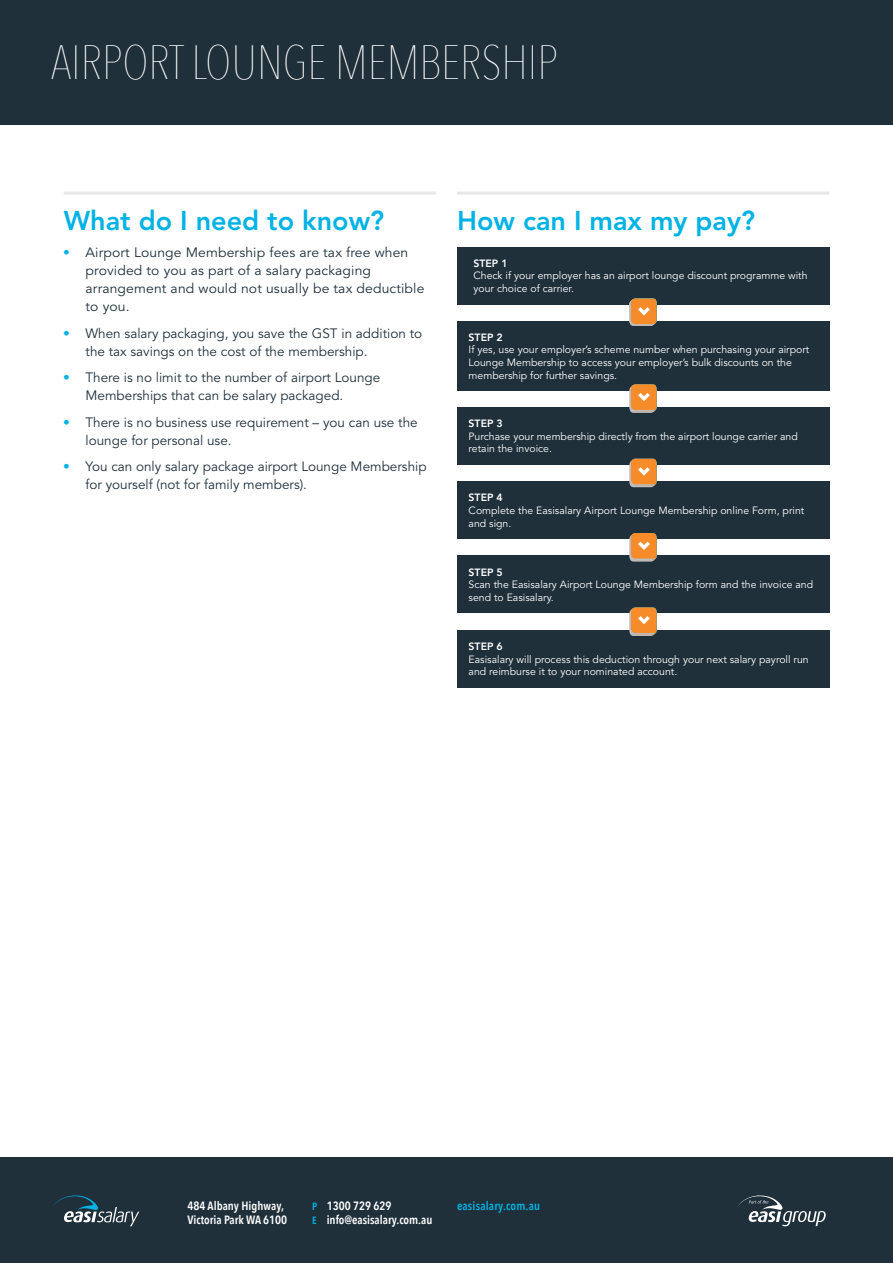
<style>
.page{position:relative;width:893px;height:1263px;background:#fff}
.page>*{position:absolute;margin:0;border:0;box-sizing:border-box;transform-origin:0 0}
.t1{font:200 48px "Avenir Next Condensed";color:#fff}
.field_style{font:800 27px "Avenir";color:#00b3e4}
.field_style-2{font:13.5px/18px "Avenir";color:#1f303b}
.t2{font:600 12px/14.4px "Avenir Next Condensed";color:#fff}
.t3{font:600 12px "Avenir Next Condensed";letter-spacing:.015em;color:#00b3e4}
.field_style-3{font:10.5px/12.6px "Avenir";color:#fff}
.field_style-4{font:800 10.5px "Avenir";color:#fff}
.s1{font-weight:800;color:#00b3e4}
.s2{font-size:10.5px;color:#00b3e4}
</style>
<div class="page">
<div style="left:0;top:0;width:893px;height:124px;background:#1f303b"></div>
<div style="left:0;top:1158px;width:893px;height:105px;background:#1f303b"></div>
<svg style="left:738px;top:1195px;width:88px;height:31px"></svg>
<svg style="left:53px;top:1195px;width:86px;height:31px"></svg>
<div style="left:457px;top:247px;width:372px;height:57px;background:#1f303b"></div>
<hr style="left:64px;top:192px;width:372px;height:3px;background:#e6e7e9">
<hr style="left:457px;top:192px;width:372px;height:3px;background:#e6e7e9">
<div style="left:457px;top:321px;width:372px;height:69px;background:#1f303b"></div>
<svg style="left:629px;top:300px;width:26px;height:26px"></svg>
<div style="left:631px;top:298px;width:26px;height:26px;background:#f68b29;border-radius:4px"></div>
<svg style="left:638px;top:307px;width:12px;height:8px"></svg>
<div style="left:457px;top:407px;width:372px;height:57px;background:#1f303b"></div>
<div style="left:457px;top:481px;width:372px;height:58px;background:#1f303b"></div>
<div style="left:457px;top:556px;width:372px;height:57px;background:#1f303b"></div>
<div style="left:457px;top:630px;width:372px;height:58px;background:#1f303b"></div>
<svg style="left:629px;top:387px;width:26px;height:26px"></svg>
<div style="left:631px;top:386px;width:26px;height:25px;background:#dc8e3c;border-radius:4px"></div>
<div style="left:629px;top:386px;width:26px;height:25px;background:#bcbdc0;border-radius:4px"></div>
<div style="left:631px;top:384px;width:26px;height:26px;background:#f68b29;border-radius:4px"></div>
<svg style="left:638px;top:393px;width:12px;height:8px"></svg>
<svg style="left:629px;top:462px;width:26px;height:25px"></svg>
<svg style="left:629px;top:460px;width:26px;height:26px"></svg>
<div style="left:631px;top:459px;width:26px;height:25px;background:#f68b29;border-radius:4px"></div>
<svg style="left:638px;top:467px;width:12px;height:9px"></svg>
<svg style="left:629px;top:536px;width:26px;height:26px"></svg>
<div style="left:631px;top:534px;width:26px;height:26px;background:#bd9050;border-radius:4px"></div>
<div style="left:629px;top:534px;width:26px;height:26px;background:#bcbdc0;border-radius:4px"></div>
<div style="left:631px;top:533px;width:26px;height:26px;background:#f68b29;border-radius:4px"></div>
<svg style="left:638px;top:542px;width:12px;height:8px"></svg>
<svg style="left:629px;top:610px;width:26px;height:26px"></svg>
<div style="left:631px;top:609px;width:26px;height:25px;background:#dc8d3a;border-radius:4px"></div>
<div style="left:629px;top:609px;width:26px;height:25px;background:#bcbdc0;border-radius:4px"></div>
<div style="left:631px;top:607px;width:26px;height:26px;background:#f68b29;border-radius:4px"></div>
<svg style="left:638px;top:616px;width:12px;height:8px"></svg>
<h1 class="t1" style="left:51px;top:34px;width:508px">AIRPORT LOUNGE MEMBERSHIP</h1>
<p class="field_style" style="left:64px;top:204px;width:322px">What do I need to know?</p>
<p class="field_style-2" style="left:86px;top:244px;width:340px;text-indent:-22px"><span class="s1">•</span> Airport Lounge Membership fees are tax free when provided to you as part of a salary packaging arrangement and would not usually be tax deductible to you.</p>
<p class="field_style-2" style="left:86px;top:325px;width:338px;text-indent:-22px"><span class="s1">•</span> When salary packaging, you save the GST in addition to the tax savings on the cost of the membership.</p>
<p class="field_style-2" style="left:86px;top:369px;width:296px;text-indent:-22px"><span class="s1">•</span> There is no limit to the number of airport Lounge<br>Memberships that can be salary packaged.</p>
<p class="field_style-2" style="left:86px;top:414px;width:334px;text-indent:-22px"><span class="s1">•</span> There is no business use requirement – you can use the lounge for personal use.</p>
<p class="field_style-2" style="left:86px;top:458px;width:343px;text-indent:-22px"><span class="s1">•</span> You can only salary package airport Lounge Membership for yourself (not for family members).</p>
<p class="field_style" style="left:457px;top:204px;width:299px">How can I max my pay?</p>
<p class="field_style-4" style="left:473px;top:257px;width:36px">STEP 1</p>
<p class="field_style-3" style="left:473px;top:270px;width:336px">Check if your employer has an airport lounge discount programme with your choice of carrier.</p>
<p class="field_style-4" style="left:469px;top:331px;width:36px">STEP 2</p>
<p class="field_style-3" style="left:469px;top:344px;width:342px">If yes, use your employer’s scheme number when purchasing your airport<br>Lounge Membership to access your employer’s bulk discounts on the membership for further savings.</p>
<p class="field_style-4" style="left:469px;top:417px;width:36px">STEP 3</p>
<p class="field_style-3" style="left:469px;top:430px;width:331px">Purchase your membership directly from the airport lounge carrier and retain the invoice.</p>
<p class="field_style-4" style="left:469px;top:491px;width:36px">STEP 4</p>
<p class="field_style-3" style="left:469px;top:504px;width:337px">Complete the Easisalary Airport Lounge Membership online Form, print and sign.</p>
<p class="field_style-4" style="left:469px;top:566px;width:36px">STEP 5</p>
<p class="field_style-3" style="left:469px;top:579px;width:346px">Scan the Easisalary Airport Lounge Membership form and the invoice and send to Easisalary.</p>
<p class="field_style-4" style="left:469px;top:640px;width:36px">STEP 6</p>
<p class="field_style-3" style="left:469px;top:653px;width:342px">Easisalary will process this deduction through your next salary payroll run and reimburse it to your nominated account.</p>
<p class="t2" style="left:188px;top:1198px;width:101px">484 Albany Highway,<br>Victoria Park WA 6100</p>
<p class="t2" style="left:312px;top:1198px;width:81px"><span class="s2">P</span> 1300 729 629</p>
<p class="t3" style="left:457px;top:1195px;width:85px">easisalary.com.au</p>
<p class="t2" style="left:312px;top:1212px;width:122px"><span class="s2">E</span> info@easisalary.com.au</p>
</div>
